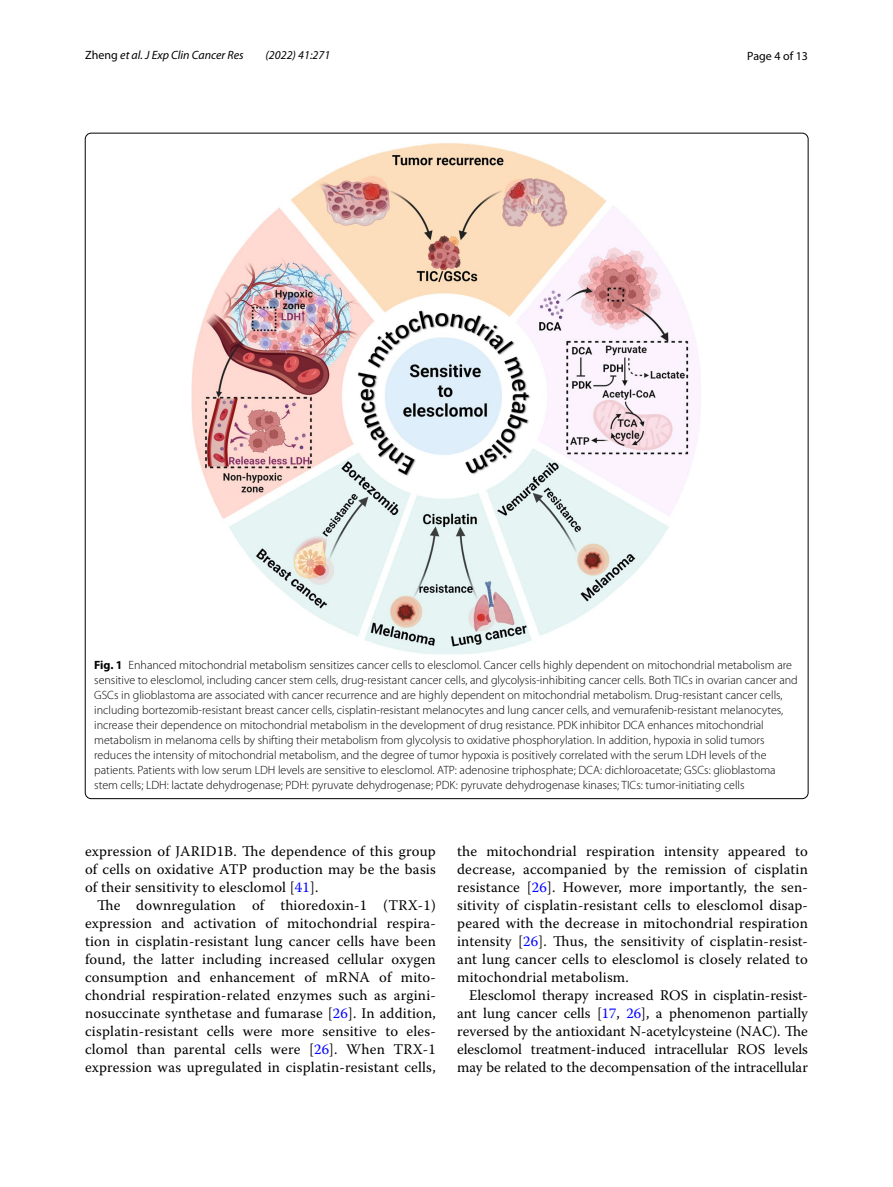
<style>
.page{position:relative;width:893px;height:1187px;background:#fff}
.page>*{position:absolute;margin:0;border:0;box-sizing:border-box;transform-origin:0 0}
.t1{font:14.7px/18px "Warnock Pro";letter-spacing:.015em;color:#000;text-align:justify}
.t2{font:300 12px/15px "Myriad Pro";color:#000}
.t3{font:italic 12px "Myriad Pro";color:#000}
.t4{font:12px "Myriad Pro";color:#000}
.s1{font-style:normal}
.s2{font-weight:700}
.s3{color:#00f}
</style>
<div class="page">
<img style="left:191px;top:143px;width:510px;height:511px">
<p class="t3" style="left:85px;top:48px;width:160px"><span class="s1">Zheng</span> et al. J Exp Clin Cancer Res</p>
<p class="t3" style="left:266px;top:48px;width:66px">(2022) 41:271</p>
<p class="t4" style="left:747px;top:48px;width:62px">Page 4 of 13</p>
<p class="t2" style="left:94px;top:658px;width:705px"><span class="s2">Fig. 1</span> Enhanced mitochondrial metabolism sensitizes cancer cells to elesclomol. Cancer cells highly dependent on mitochondrial metabolism are sensitive to elesclomol, including cancer stem cells, drug-resistant cancer cells, and glycolysis-inhibiting cancer cells. Both TICs in ovarian cancer and GSCs in glioblastoma are associated with cancer recurrence and are highly dependent on mitochondrial metabolism. Drug-resistant cancer cells, including bortezomib-resistant breast cancer cells, cisplatin-resistant melanocytes and lung cancer cells, and vemurafenib-resistant melanocytes, increase their dependence on mitochondrial metabolism in the development of drug resistance. PDK inhibitor DCA enhances mitochondrial metabolism in melanoma cells by shifting their metabolism from glycolysis to oxidative phosphorylation. In addition, hypoxia in solid tumors reduces the intensity of mitochondrial metabolism, and the degree of tumor hypoxia is positively correlated with the serum LDH levels of the patients. Patients with low serum LDH levels are sensitive to elesclomol. ATP: adenosine triphosphate; DCA: dichloroacetate; GSCs: glioblastoma stem cells; LDH: lactate dehydrogenase; PDH: pyruvate dehydrogenase; PDK: pyruvate dehydrogenase kinases; TICs: tumor-initiating cells</p>
<p class="t1" style="left:85px;top:841px;width:352px">expression of JARID1B. The dependence of this group of cells on oxidative ATP production may be the basis of their sensitivity to elesclomol [<span class="s3">41</span>].</p>
<p class="t1" style="left:85px;top:895px;width:352px;text-indent:12px">The downregulation of thioredoxin-1 (TRX-1) expression and activation of mitochondrial respira&shy;tion in cisplatin-resistant lung cancer cells have been found, the latter including increased cellular oxygen consumption and enhancement of mRNA of mito&shy;chondrial respiration-related enzymes such as argini&shy;nosuccinate synthetase and fumarase [<span class="s3">26</span>]. In addition, cisplatin-resistant cells were more sensitive to eles&shy;clomol than parental cells were [<span class="s3">26</span>]. When TRX-1 expression was upregulated in cisplatin-resistant cells,</p>
<p class="t1" style="left:457px;top:841px;width:352px">the mitochondrial respiration intensity appeared to decrease, accompanied by the remission of cisplatin resistance [<span class="s3">26</span>]. However, more importantly, the sen&shy;sitivity of cisplatin-resistant cells to elesclomol disap&shy;peared with the decrease in mitochondrial respiration intensity [<span class="s3">26</span>]. Thus, the sensitivity of cisplatin-resist&shy;ant lung cancer cells to elesclomol is closely related to mitochondrial metabolism.</p>
<p class="t1" style="left:457px;top:985px;width:352px;text-indent:12px">Elesclomol therapy increased ROS in cisplatin-resist&shy;ant lung cancer cells [<span class="s3">17</span>, <span class="s3">26</span>], a phenomenon partially reversed by the antioxidant N-acetylcysteine (NAC). The elesclomol treatment-induced intracellular ROS levels may be related to the decompensation of the intracellular</p>
</div>
